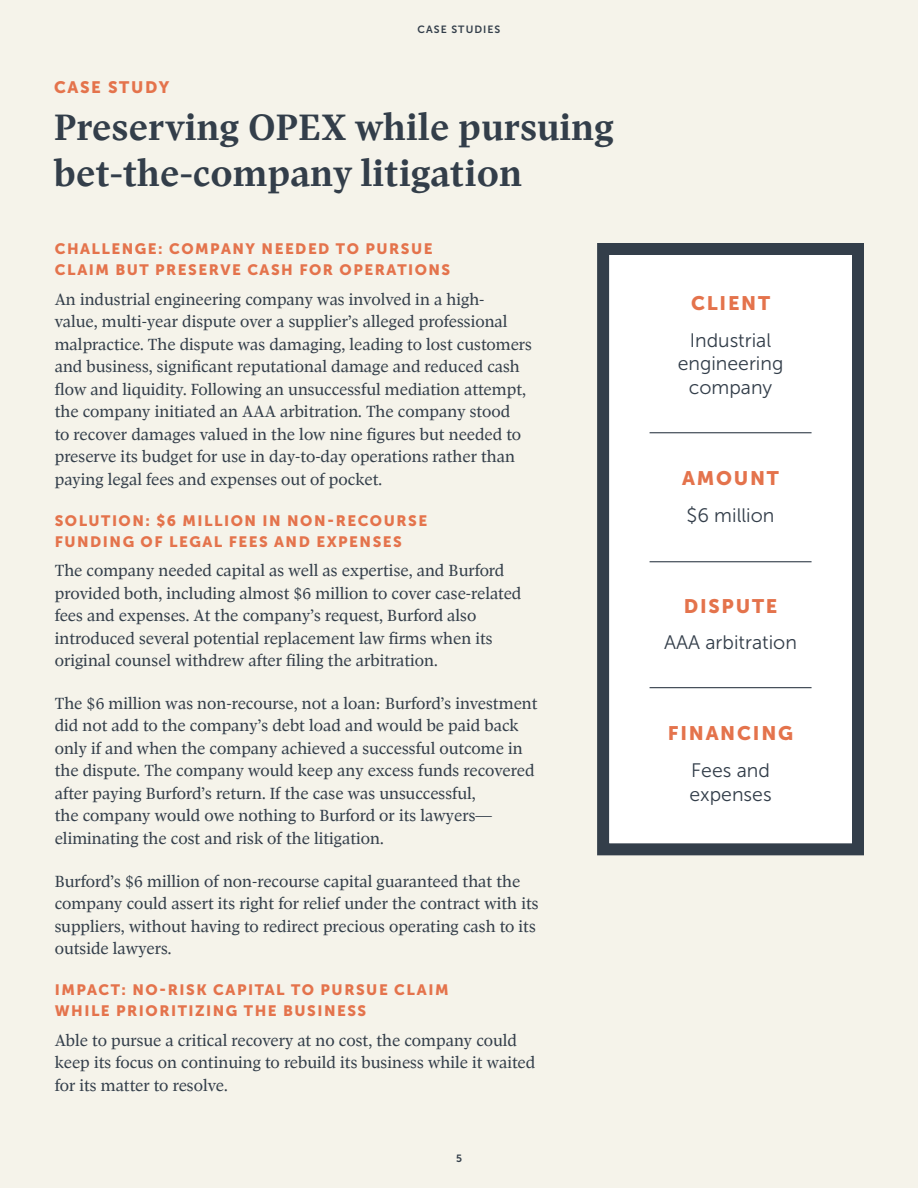
<style>
.page{position:relative;width:918px;height:1188px;background:#f5f3ea}
.page>*{position:absolute;margin:0;border:0;box-sizing:border-box;transform-origin:0 0}
.t1{font:700 37.5px/46.5px "Pratt Nova Text";letter-spacing:.01em;color:#333e4a}
.t2{font:19.5px/23.4px "Museo Sans 300";color:#333e4a;text-align:center}
.t3{font:19.5px "Museo Sans 900";letter-spacing:.09em;color:#e4734c}
.t4{font:16.5px/22.5px "Pratt Nova Text";color:#333e4a}
.t5{font:16.5px "Museo Sans 900";letter-spacing:.1em;color:#e4734c}
.t6{font:15px/21px "Museo Sans 900";letter-spacing:.1em;color:#e4734c}
.t7{font:10.5px "Museo Sans 700";letter-spacing:.1em;color:#333e4a}
</style>
<div class="page">
<div style="left:603px;top:249px;width:255px;height:600px;background:#fff"></div>
<div style="left:597px;top:243px;width:267px;height:612px;border:12px solid #333e4a"></div>
<hr style="left:650px;top:432px;width:162px;height:1px;background:#333e4a">
<hr style="left:650px;top:561px;width:162px;height:1px;background:#333e4a">
<hr style="left:650px;top:687px;width:162px;height:1px;background:#333e4a">
<p class="t7" style="left:418px;top:23px;width:84px">CASE STUDIES</p>
<p class="t5" style="left:54px;top:78px;width:117px">CASE STUDY</p>
<h1 class="t1" style="left:54px;top:105px;width:561px">Preserving OPEX while pursuing bet-the-company litigation</h1>
<p class="t6" style="left:55px;top:238px;width:397px">CHALLENGE: COMPANY NEEDED TO PURSUE<br>CLAIM BUT PRESERVE CASH FOR OPERATIONS</p>
<p class="t4" style="left:55px;top:288px;width:479px">An industrial engineering company was involved in a high-<br>value, multi-year dispute over a supplier’s alleged professional malpractice. The dispute was damaging, leading to lost customers and business, significant reputational damage and reduced cash flow and liquidity. Following an unsuccessful mediation attempt, the company initiated an AAA arbitration. The company stood<br>to recover damages valued in the low nine figures but needed to preserve its budget for use in day-to-day operations rather than paying legal fees and expenses out of pocket.</p>
<p class="t6" style="left:55px;top:510px;width:374px">SOLUTION: $6 MILLION IN NON-RECOURSE<br>FUNDING OF LEGAL FEES AND EXPENSES</p>
<p class="t4" style="left:55px;top:560px;width:468px">The company needed capital as well as expertise, and Burford provided both, including almost $6 million to cover case-related fees and expenses. At the company’s request, Burford also introduced several potential replacement law firms when its original counsel withdrew after filing the arbitration.</p>
<p class="t4" style="left:55px;top:692px;width:484px">The $6 million was non-recourse, not a loan: Burford’s investment did not add to the company’s debt load and would be paid back only if and when the company achieved a successful outcome in the dispute. The company would keep any excess funds recovered after paying Burford’s return. If the case was unsuccessful,<br>the company would owe nothing to Burford or its lawyers— eliminating the cost and risk of the litigation.</p>
<p class="t4" style="left:55px;top:870px;width:485px">Burford’s $6 million of non-recourse capital guaranteed that the company could assert its right for relief under the contract with its suppliers, without having to redirect precious operating cash to its outside lawyers.</p>
<p class="t6" style="left:55px;top:979px;width:395px">IMPACT: NO-RISK CAPITAL TO PURSUE CLAIM<br>WHILE PRIORITIZING THE BUSINESS</p>
<p class="t4" style="left:55px;top:1029px;width:482px">Able to pursue a critical recovery at no cost, the company could keep its focus on continuing to rebuild its business while it waited for its matter to resolve.</p>
<p class="t7" style="left:456px;top:1153px;width:7px">5</p>
<p class="t3" style="left:691px;top:292px;width:81px">CLIENT</p>
<p class="t2" style="left:678px;top:329px;width:107px">Industrial engineering company</p>
<p class="t3" style="left:682px;top:467px;width:98px">AMOUNT</p>
<p class="t2" style="left:687px;top:503px;width:89px">$6 million</p>
<p class="t3" style="left:684px;top:595px;width:95px">DISPUTE</p>
<p class="t2" style="left:664px;top:631px;width:134px">AAA arbitration</p>
<p class="t3" style="left:668px;top:722px;width:127px">FINANCING</p>
<p class="t2" style="left:689px;top:759px;width:84px;text-align:left">Fees and expenses</p>
</div>
